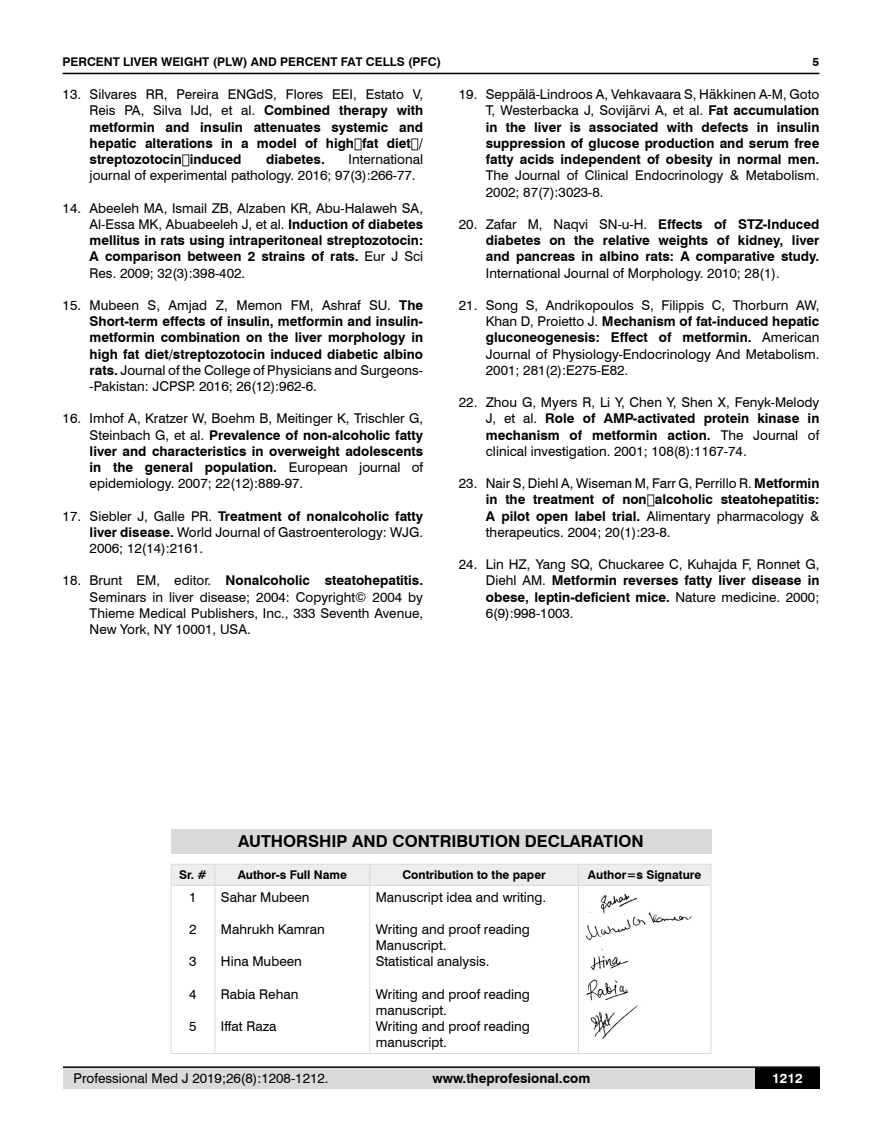
<style>
.page{position:relative;width:882px;height:1145px;background:#fff}
.page>*{position:absolute;margin:0;border:0;box-sizing:border-box;transform-origin:0 0}
.t1{font:700 16.5px "Swiss 721 BT";color:#000}
.t2{font:13.5px/16.2px "Swiss 721 BT";color:#000;text-align:justify}
.t3{font:700 13.5px/16.2px "Swiss 721 BT";color:#000;text-align:justify}
.t4{font:700 13.5px "Swiss 721 BT";color:#fff}
.t5{font:700 12px "Swiss 721 BT";color:#000}
.s1{font-weight:400}
.s2{font-weight:700}
</style>
<div class="page">
<div style="left:63px;top:1067px;width:756px;height:21px;background:#dadada"></div>
<hr style="left:63px;top:1066px;width:756px;height:2px;background:#000">
<hr style="left:63px;top:73px;width:756px;height:1px;background:#000">
<div style="left:754px;top:1068px;width:65px;height:20px;background:#000"></div>
<div style="left:171px;top:829px;width:540px;height:24px;background:#dadada"></div>
<div style="left:171px;top:864px;width:540px;height:21px;background:#ededed"></div>
<hr style="left:171px;top:885px;width:44px;height:1px;background:#dadada">
<hr style="left:171px;top:885px;width:1px;height:168px;background:#dadada">
<hr style="left:215px;top:885px;width:154px;height:1px;background:#dadada">
<hr style="left:214px;top:885px;width:1px;height:168px;background:#dadada">
<hr style="left:369px;top:885px;width:209px;height:1px;background:#dadada">
<hr style="left:369px;top:885px;width:1px;height:168px;background:#dadada">
<hr style="left:578px;top:885px;width:133px;height:1px;background:#dadada">
<hr style="left:577px;top:885px;width:1px;height:168px;background:#dadada">
<hr style="left:710px;top:885px;width:1px;height:168px;background:#dadada">
<hr style="left:171px;top:1053px;width:44px;height:1px;background:#dadada">
<hr style="left:215px;top:1053px;width:154px;height:1px;background:#dadada">
<hr style="left:369px;top:1053px;width:209px;height:1px;background:#dadada">
<hr style="left:578px;top:1053px;width:133px;height:1px;background:#dadada">
<img style="left:585px;top:894px;width:107px;height:145px">
<p class="t5" style="left:63px;top:53px;width:380px">PERCENT LIVER WEIGHT (PLW) AND PERCENT FAT CELLS (PFC)</p>
<p class="t3" style="left:90px;top:86px;width:335px;text-indent:-27px"><span class="s1">13. Silvares RR, Pereira ENGdS, Flores EEI, Estato V, Reis PA, Silva IJd, et al.</span> Combined therapy with metformin and insulin attenuates systemic and hepatic alterations in a model of high‐fat diet‐/ streptozotocin‐induced</p>
<p class="t3" style="left:266px;top:151px;width:60px">diabetes.</p>
<p class="t2" style="left:90px;top:151px;width:335px;text-indent:259px">International journal of experimental pathology. 2016; 97(3):266-77.</p>
<p class="t2" style="left:90px;top:199px;width:335px;text-indent:-27px">14. Abeeleh MA, Ismail ZB, Alzaben KR, Abu-Halaweh SA, Al-Essa MK, Abuabeeleh J, et al. <span class="s2">Induction of diabetes mellitus in rats using intraperitoneal streptozotocin:<br>A comparison between 2 strains of rats.</span> Eur J Sci Res. 2009; 32(3):398-402.</p>
<p class="t3" style="left:90px;top:297px;width:335px;text-indent:-27px"><span class="s1">15. Mubeen S, Amjad Z, Memon FM, Ashraf SU.</span> The Short-term effects of insulin, metformin and insulin&shy;metformin combination on the liver morphology in high fat diet/streptozotocin induced diabetic albino rats. <span class="s1">Journal of the College of Physicians and Surgeons--Pakistan: JCPSP. 2016; 26(12):962-6.</span></p>
<p class="t2" style="left:90px;top:410px;width:335px;text-indent:-27px">16. Imhof A, Kratzer W, Boehm B, Meitinger K, Trischler G, Steinbach G, et al. <span class="s2">Prevalence of non-alcoholic fatty liver and characteristics in overweight adolescents in the general population.</span> European journal of epidemiology. 2007; 22(12):889-97.</p>
<p class="t2" style="left:90px;top:507px;width:335px;text-indent:-27px">17. Siebler J, Galle PR. <span class="s2">Treatment of nonalcoholic fatty liver disease.</span> World Journal of Gastroenterology: WJG.<br>2006; 12(14):2161.</p>
<p class="t2" style="left:90px;top:572px;width:335px;text-indent:-27px">18. Brunt EM, editor. <span class="s2">Nonalcoholic steatohepatitis.<br></span>Seminars in liver disease; 2004: Copyright© 2004 by Thieme Medical Publishers, Inc., 333 Seventh Avenue, New York, NY 10001, USA.</p>
<p class="t5" style="left:812px;top:53px;width:8px">5</p>
<p class="t3" style="left:485px;top:86px;width:335px;text-indent:-27px"><span class="s1">19. Seppälä-Lindroos A, Vehkavaara S, Häkkinen A-M, Goto T, Westerbacka J, Sovijärvi A, et al.</span> Fat accumulation in the liver is associated with defects in insulin suppression of glucose production and serum free fatty acids independent of obesity in normal men.</p>
<p class="t2" style="left:485px;top:167px;width:335px">The Journal of Clinical Endocrinology &amp; Metabolism.<br>2002; 87(7):3023-8.</p>
<p class="t3" style="left:485px;top:216px;width:335px;text-indent:-27px"><span class="s1">20. Zafar M, Naqvi SN-u-H.</span> Effects of STZ-Induced diabetes on the relative weights of kidney, liver and pancreas in albino rats: A comparative study.</p>
<p class="t2" style="left:485px;top:264px;width:295px">International Journal of Morphology. 2010; 28(1).</p>
<p class="t2" style="left:485px;top:296px;width:335px;text-indent:-27px">21. Song S, Andrikopoulos S, Filippis C, Thorburn AW, Khan D, Proietto J. <span class="s2">Mechanism of fat-induced hepatic gluconeogenesis: Effect of metformin.</span> American Journal of Physiology-Endocrinology And Metabolism.<br>2001; 281(2):E275-E82.</p>
<p class="t2" style="left:485px;top:394px;width:335px;text-indent:-27px">22. Zhou G, Myers R, Li Y, Chen Y, Shen X, Fenyk-Melody J, et al. <span class="s2">Role of AMP-activated protein kinase in mechanism of metformin action.</span> The Journal of clinical investigation. 2001; 108(8):1167-74.</p>
<p class="t2" style="left:485px;top:475px;width:335px;text-indent:-27px">23. Nair S, Diehl A, Wiseman M, Farr G, Perrillo R. <span class="s2">Metformin in the treatment of non‐alcoholic steatohepatitis:<br>A pilot open label trial.</span> Alimentary pharmacology &amp; therapeutics. 2004; 20(1):23-8.</p>
<p class="t2" style="left:485px;top:556px;width:335px;text-indent:-27px">24. Lin HZ, Yang SQ, Chuckaree C, Kuhajda F, Ronnet G, Diehl AM. <span class="s2">Metformin reverses fatty liver disease in obese, leptin-deficient mice.</span> Nature medicine. 2000; 6(9):998-1003.</p>
<p class="t1" style="left:238px;top:830px;width:406px">AUTHORSHIP AND CONTRIBUTION DECLARATION</p>
<p class="t5" style="left:179px;top:866px;width:29px">Sr. #</p>
<p class="t5" style="left:237px;top:866px;width:111px">Author-s Full Name</p>
<p class="t5" style="left:402px;top:866px;width:145px">Contribution to the paper</p>
<p class="t5" style="left:587px;top:866px;width:115px">Author=s Signature</p>
<p class="t2" style="left:189px;top:888px;width:9px">1</p>
<p class="t2" style="left:189px;top:920px;width:9px">2</p>
<p class="t2" style="left:189px;top:953px;width:9px">3</p>
<p class="t2" style="left:189px;top:985px;width:9px">4</p>
<p class="t2" style="left:189px;top:1017px;width:9px">5</p>
<p class="t2" style="left:221px;top:888px;width:90px">Sahar Mubeen</p>
<p class="t2" style="left:221px;top:920px;width:105px">Mahrukh Kamran</p>
<p class="t2" style="left:221px;top:953px;width:82px">Hina Mubeen</p>
<p class="t2" style="left:221px;top:985px;width:79px">Rabia Rehan</p>
<p class="t2" style="left:221px;top:1017px;width:57px">Iffat Raza</p>
<p class="t2" style="left:375px;top:888px;width:172px">Manuscript idea and writing.</p>
<p class="t2" style="left:375px;top:920px;width:155px;text-align:left">Writing and proof reading<br>Manuscript.<br>Statistical analysis.</p>
<p class="t2" style="left:375px;top:985px;width:155px;text-align:left">Writing and proof reading manuscript.<br>Writing and proof reading manuscript.</p>
<p class="t2" style="left:74px;top:1069px;width:256px">Professional Med J 2019;26(8):1208-1212.</p>
<p class="t3" style="left:432px;top:1069px;width:159px">www.theprofesional.com</p>
<p class="t4" style="left:771px;top:1069px;width:32px">1212</p>
</div>
